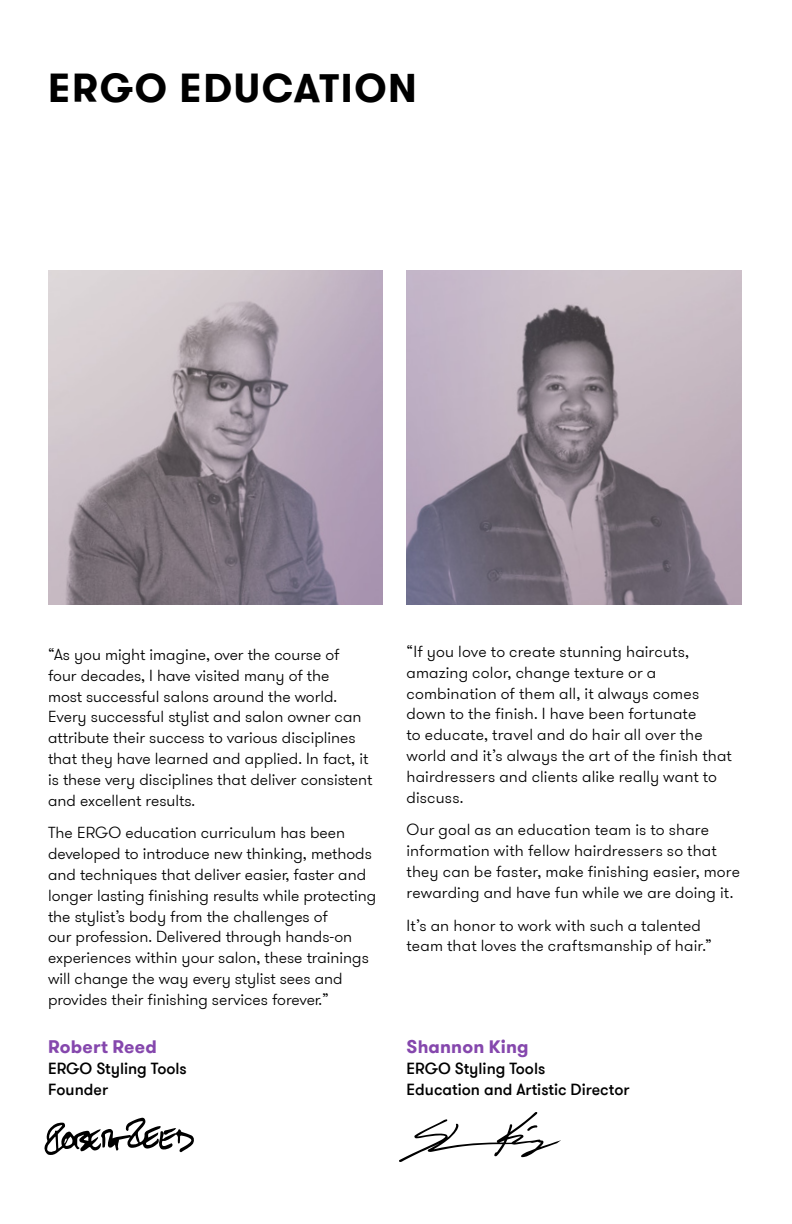
<style>
.page{position:relative;width:792px;height:1224px;background:#fff}
.page>*{position:absolute;margin:0;border:0;box-sizing:border-box;transform-origin:0 0}
.t1{font:700 40px "GT Walsheim Pro";letter-spacing:.04em;color:#000}
.t2{font:700 18px "GT Walsheim Pro";letter-spacing:.01em;color:#8547ad}
.t3{font:300 16px/20.8px "GT Walsheim Pro";color:#000}
.t4{font:500 16px/20.8px "GT Walsheim Pro";color:#000}
</style>
<div class="page">
<img style="left:48px;top:270px;width:335px;height:334px">
<svg style="left:44px;top:1118px;width:150px;height:37px"></svg>
<svg style="left:399px;top:1112px;width:162px;height:50px"></svg>
<img style="left:407px;top:270px;width:334px;height:334px">
<h1 class="t1" style="left:48px;top:62px;width:370px">ERGO EDUCATION</h1>
<p class="t3" style="left:48px;top:644px;width:326px">“As you might imagine, over the course of<br>four decades, I have visited many of the<br>most successful salons around the world.<br>Every successful stylist and salon owner can attribute their success to various disciplines that they have learned and applied. In fact, it is these very disciplines that deliver consistent and excellent results.</p>
<p class="t3" style="left:48px;top:823px;width:330px">The ERGO education curriculum has been developed to introduce new thinking, methods and techniques that deliver easier, faster and longer lasting finishing results while protecting the stylist’s body from the challenges of<br>our profession. Delivered through hands-on experiences within your salon, these trainings will change the way every stylist sees and provides their finishing services forever.”</p>
<p class="t2" style="left:48px;top:1035px;width:110px">Robert Reed</p>
<p class="t4" style="left:48px;top:1058px;width:140px">ERGO Styling Tools<br>Founder</p>
<p class="t3" style="left:407px;top:641px;width:327px">“If you love to create stunning haircuts, amazing color, change texture or a combination of them all, it always comes down to the finish. I have been fortunate<br>to educate, travel and do hair all over the world and it’s always the art of the finish that hairdressers and clients alike really want to discuss.</p>
<p class="t3" style="left:407px;top:820px;width:335px">Our goal as an education team is to share information with fellow hairdressers so that they can be faster, make finishing easier, more rewarding and have fun while we are doing it.</p>
<p class="t3" style="left:407px;top:915px;width:307px">It’s an honor to work with such a talented team that loves the craftsmanship of hair.”</p>
<p class="t2" style="left:407px;top:1035px;width:124px">Shannon King</p>
<p class="t4" style="left:407px;top:1058px;width:225px">ERGO Styling Tools<br>Education and Artistic Director</p>
</div>
